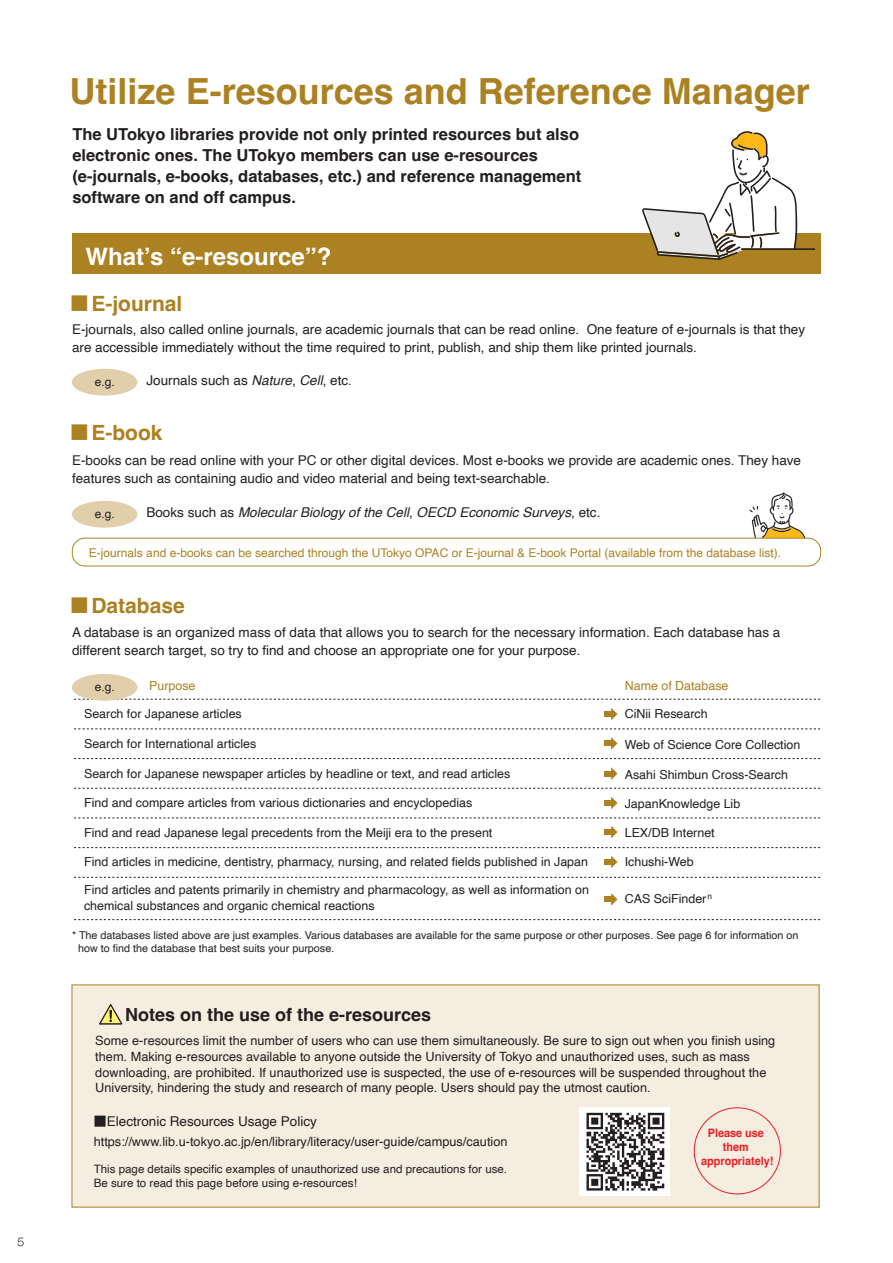
<style>
.page{position:relative;width:893px;height:1263px;background:#fff}
.page>*{position:absolute;margin:0;border:0;box-sizing:border-box;transform-origin:0 0}
.t1{font:700 36px "Helvetica";color:#ab8121}
.t2{font:700 24px "Helvetica";color:#fff}
.t3{font:700 21px "Helvetica";color:#ab8121}
.t4{font:700 18px "Helvetica";color:#231f20}
.t5{font:700 16.5px/21px "Helvetica";color:#231f20}
.t6{font:13.5px/18px "Helvetica";color:#231f20}
.t7{font:italic 13.5px "Helvetica";color:#231f20}
.t8{font:12.75px/15.8px "Helvetica";color:#231f20}
.t9{font:12.45px/15.5px "Helvetica";color:#231f20}
.t10{font:12.45px "Helvetica";color:#ab8121}
.t11{font:12px "Helvetica";color:#ab8121}
.t12{font:12px "Helvetica";color:#231f20}
.t13{font:700 11.7px/14px "Helvetica";color:#ee1d23;text-align:center;scale:.93 1}
.t14{font:11.55px/14.5px "Helvetica";color:#231f20}
.t15{font:10.8px/12.8px "Helvetica";color:#231f20}
.t16{font:300 10.5px "Gothic MB101 Pro";color:#231f20}
.s1{font-family:"Gothic MB101 Pro";font-size:18px}
.s2{font-style:italic}
.s3{font-style:normal}
.s4{font-family:"Gothic MB101 Pro";font-size:12.75px}
</style>
<div class="page">
<div style="left:72px;top:233px;width:749px;height:41px;background:#ab8121"></div>
<svg style="left:642px;top:131px;width:173px;height:129px"></svg>
<svg style="left:74px;top:699px;width:747px;height:1px"></svg>
<svg style="left:74px;top:729px;width:747px;height:1px"></svg>
<svg style="left:74px;top:758px;width:747px;height:1px"></svg>
<svg style="left:74px;top:788px;width:747px;height:1px"></svg>
<svg style="left:74px;top:818px;width:747px;height:1px"></svg>
<svg style="left:74px;top:847px;width:747px;height:1px"></svg>
<svg style="left:74px;top:877px;width:747px;height:1px"></svg>
<svg style="left:74px;top:919px;width:747px;height:1px"></svg>
<div style="left:604px;top:711px;width:8px;height:6px;background:#ab8121"></div>
<svg style="left:611px;top:708px;width:6px;height:12px"></svg>
<div style="left:604px;top:741px;width:8px;height:5px;background:#ab8121"></div>
<svg style="left:611px;top:737px;width:6px;height:13px"></svg>
<div style="left:604px;top:771px;width:8px;height:5px;background:#ab8121"></div>
<svg style="left:611px;top:767px;width:6px;height:13px"></svg>
<div style="left:604px;top:800px;width:8px;height:6px;background:#ab8121"></div>
<svg style="left:611px;top:797px;width:6px;height:12px"></svg>
<div style="left:604px;top:829px;width:8px;height:6px;background:#ab8121"></div>
<svg style="left:611px;top:826px;width:6px;height:12px"></svg>
<div style="left:604px;top:859px;width:8px;height:5px;background:#ab8121"></div>
<svg style="left:611px;top:855px;width:6px;height:13px"></svg>
<div style="left:604px;top:897px;width:8px;height:5px;background:#ab8121"></div>
<svg style="left:611px;top:893px;width:6px;height:13px"></svg>
<div style="left:72px;top:674px;width:65px;height:27px;background:#e1cfac;border-radius:50%"></div>
<svg style="left:749px;top:492px;width:56px;height:46px"></svg>
<div style="left:72px;top:369px;width:65px;height:27px;background:#e1cfac;border-radius:50%"></div>
<div style="left:72px;top:501px;width:65px;height:27px;background:#e1cfac;border-radius:50%"></div>
<div style="left:72px;top:538px;width:749px;height:28px;border:1px solid #ab8121;border-radius:13px"></div>
<div style="left:72px;top:985px;width:747px;height:222px;background:#f5eee0"></div>
<div style="left:580px;top:1108px;width:90px;height:88px;background:#fff"></div>
<svg style="left:586px;top:1113px;width:78px;height:77px"></svg>
<svg style="left:99px;top:1004px;width:24px;height:20px"></svg>
<p class="t16" style="left:17px;top:1234px;width:9px">5</p>
<h1 class="t1" style="left:70px;top:69px;width:742px">Utilize E-resources and Reference Manager</h1>
<p class="t5" style="left:72px;top:126px;width:510px">The UTokyo libraries provide not only printed resources but also electronic ones. The UTokyo members can use e-resources (e-journals, e-books, databases, etc.) and reference management software on and off campus.</p>
<h2 class="t2" style="left:86px;top:241px;width:247px">What’s “e-resource”?</h2>
<h3 class="t3" style="left:71px;top:291px;width:113px"><span class="s1">■</span> E-journal</h3>
<p class="t6" style="left:72px;top:321px;width:735px">E-journals, also called online journals, are academic journals that can be read online. One feature of e-journals is that they are accessible immediately without the time required to print, publish, and ship them like printed journals.</p>
<p class="t12" style="left:95px;top:373px;width:22px">e.g.</p>
<p class="t6" style="left:146px;top:372px;width:207px">Journals such as <span class="s2">Nature</span>, <span class="s2">Cell</span>, etc.</p>
<h3 class="t3" style="left:71px;top:420px;width:94px"><span class="s1">■</span> E-book</h3>
<p class="t6" style="left:72px;top:451px;width:731px">E-books can be read online with your PC or other digital devices. Most e-books we provide are academic ones. They have features such as containing audio and video material and being text-searchable.</p>
<p class="t12" style="left:95px;top:505px;width:22px">e.g.</p>
<p class="t7" style="left:146px;top:502px;width:455px"><span class="s3">Books such as</span> Molecular Biology of the Cell<span class="s3">,</span> OECD Economic Surveys<span class="s3">, etc.</span></p>
<p class="t11" style="left:89px;top:543px;width:694px">E-journals and e-books can be searched through the UTokyo OPAC or E-journal &amp; E-book Portal (available from the database list).</p>
<h3 class="t3" style="left:71px;top:593px;width:116px"><span class="s1">■</span> Database</h3>
<p class="t6" style="left:72px;top:624px;width:710px">A database is an organized mass of data that allows you to search for the necessary information. Each database has a different search target, so try to find and choose an appropriate one for your purpose.</p>
<p class="t12" style="left:95px;top:678px;width:22px">e.g.</p>
<p class="t10" style="left:149px;top:676px;width:48px">Purpose</p>
<p class="t10" style="left:625px;top:676px;width:105px">Name of Database</p>
<p class="t9" style="left:84px;top:706px;width:159px">Search for Japanese articles</p>
<p class="t9" style="left:84px;top:736px;width:174px">Search for International articles</p>
<p class="t9" style="left:84px;top:766px;width:428px">Search for Japanese newspaper articles by headline or text, and read articles</p>
<p class="t9" style="left:84px;top:795px;width:390px">Find and compare articles from various dictionaries and encyclopedias</p>
<p class="t9" style="left:84px;top:825px;width:410px">Find and read Japanese legal precedents from the Meiji era to the present</p>
<p class="t9" style="left:84px;top:854px;width:505px">Find articles in medicine, dentistry, pharmacy, nursing, and related fields published in Japan</p>
<p class="t9" style="left:84px;top:883px;width:506px">Find articles and patents primarily in chemistry and pharmacology, as well as information on chemical substances and organic chemical reactions</p>
<p class="t9" style="left:625px;top:706px;width:85px">CiNii Research</p>
<p class="t9" style="left:625px;top:737px;width:177px">Web of Science Core Collection</p>
<p class="t9" style="left:625px;top:767px;width:165px">Asahi Shimbun Cross-Search</p>
<p class="t9" style="left:625px;top:796px;width:117px">JapanKnowledge Lib</p>
<p class="t9" style="left:625px;top:826px;width:91px">LEX/DB Internet</p>
<p class="t9" style="left:625px;top:854px;width:70px">Ichushi-Web</p>
<p class="t9" style="left:625px;top:892px;width:89px">CAS SciFinder <sup>n</sup></p>
<p class="t15" style="left:78px;top:929px;width:722px;text-indent:-6px">* The databases listed above are just examples. Various databases are available for the same purpose or other purposes. See page 6 for information on how to find the database that best suits your purpose.</p>
<h3 class="t4" style="left:125px;top:1004px;width:308px">Notes on the use of the e-resources</h3>
<p class="t8" style="left:95px;top:1033px;width:682px">Some e-resources limit the number of users who can use them simultaneously. Be sure to sign out when you finish using them. Making e-resources available to anyone outside the University of Tokyo and unauthorized uses, such as mass downloading, are prohibited. If unauthorized use is suspected, the use of e-resources will be suspended throughout the University, hindering the study and research of many people. Users should pay the utmost caution.</p>
<p class="t6" style="left:94px;top:1113px;width:225px"><span class="s4">■</span>Electronic Resources Usage Policy</p>
<p class="t8" style="left:94px;top:1133px;width:415px">https://www.lib.u-tokyo.ac.jp/en/library/literacy/user-guide/campus/caution</p>
<p class="t13" style="left:701px;top:1127px;width:79px">Please use them appropriately!</p>
<p class="t14" style="left:94px;top:1162px;width:415px">This page details specific examples of unauthorized use and precautions for use.<br>Be sure to read this page before using e-resources!</p>
</div>
